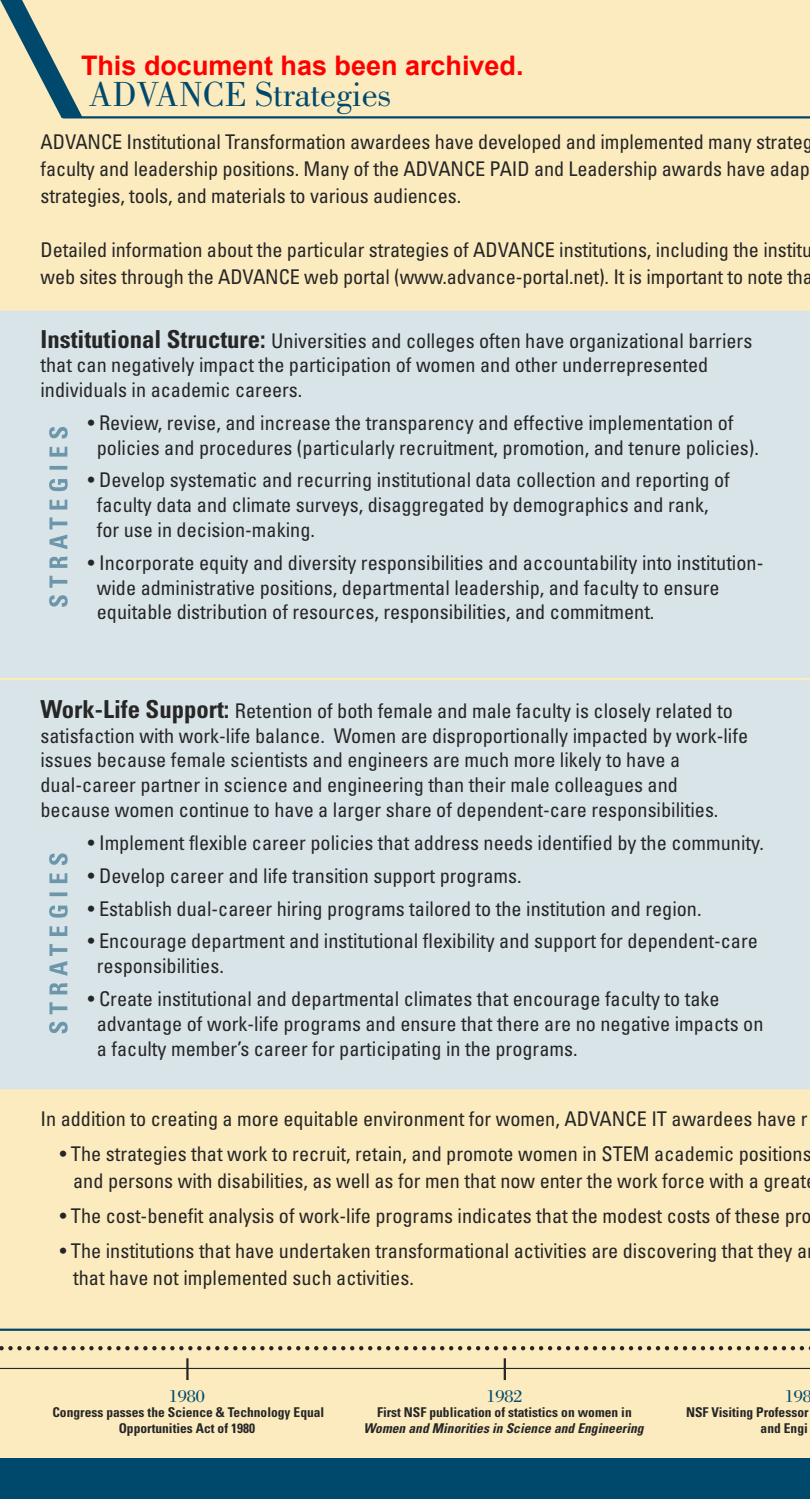
<style>
.page{position:relative;width:810px;height:1499px;background:#fff}
.page>*{position:absolute;margin:0;border:0;box-sizing:border-box;transform-origin:0 0}
.t1{font:36px "Bodoni";letter-spacing:-.005em;color:#00496c}
.t2{font:700 27px "Arial";color:#f00}
.t3{font:condensed 20.25px/24.8px "Univers";color:#272627}
.t4{font:18px "Bodoni";color:#00496c}
.t5{font:700 condensed 13.5px "Univers";color:#272627}
.t6{font:italic 700 condensed 13.5px "Univers";letter-spacing:.005em;color:#272627}
.s1{font-weight:700;font-size:24.75px}
</style>
<div class="page">
<div style="left:0;top:0;width:810px;height:1498px;background:#fbebbe"></div>
<div style="left:0;top:311px;width:810px;height:778px;background:#d9e4e9"></div>
<hr style="left:0;top:678px;width:810px;height:2px;background:#fbebbe">
<svg style="left:0;top:1346px;width:810px;height:4px"></svg>
<hr style="left:0;top:1367px;width:810px;height:2px;background:#272627">
<hr style="left:186px;top:1358px;width:3px;height:22px;background:#272627">
<hr style="left:504px;top:1358px;width:2px;height:22px;background:#272627">
<div style="left:0;top:1458px;width:810px;height:40px;background:#00496c"></div>
<hr style="left:63px;top:116px;width:747px;height:2px;background:#00496c">
<svg style="left:0;top:0;width:82px;height:118px"></svg>
<hr style="left:0;top:1328px;width:810px;height:2px;background:#00496c">
<svg style="left:49px;top:427px;width:19px;height:180px;background:#b3c9d3"></svg>
<svg style="left:49px;top:853px;width:19px;height:180px;background:#b3c9d3"></svg>
<h2 class="t2" style="left:81px;top:47px;width:444px">This document has been archived.</h2>
<h2 class="t1" style="left:89px;top:81px;width:304px">ADVANCE Strategies</h2>
<p class="t3" style="left:40px;top:130px;width:774px;line-height:27px">ADVANCE Institutional Transformation awardees have developed and implemented many strateg faculty and leadership positions. Many of the ADVANCE PAID and Leadership awards have adap strategies, tools, and materials to various audiences.</p>
<p class="t3" style="left:40px;top:238px;width:774px;line-height:27px">Detailed information about the particular strategies of ADVANCE institutions, including the institu web sites through the ADVANCE web portal (www.advance-portal.net). It is important to note tha</p>
<p class="t3" style="left:40px;top:329px;width:713px"><span class="s1">Institutional Structure:</span> Universities and colleges often have organizational barriers that can negatively impact the participation of women and other underrepresented individuals in academic careers.</p>
<p class="t3" style="left:97px;top:412px;width:664px;text-indent:-9px">• Review, revise, and increase the transparency and effective implementation of policies and procedures (particularly recruitment, promotion, and tenure policies).</p>
<p class="t3" style="left:97px;top:469px;width:634px;text-indent:-9px">• Develop systematic and recurring institutional data collection and reporting of faculty data and climate surveys, disaggregated by demographics and rank, for use in decision-making.</p>
<p class="t3" style="left:97px;top:552px;width:668px;text-indent:-9px">• Incorporate equity and diversity responsibilities and accountability into institution&shy;wide administrative positions, departmental leadership, and faculty to ensure equitable distribution of resources, responsibilities, and commitment.</p>
<p class="t3" style="left:40px;top:700px;width:709px"><span class="s1">Work-Life Support:</span> Retention of both female and male faculty is closely related to satisfaction with work-life balance. Women are disproportionally impacted by work-life issues because female scientists and engineers are much more likely to have a dual-career partner in science and engineering than their male colleagues and because women continue to have a larger share of dependent-care responsibilities.</p>
<p class="t3" style="left:88px;top:832px;width:678px">• Implement flexible career policies that address needs identified by the community.</p>
<p class="t3" style="left:88px;top:865px;width:435px">• Develop career and life transition support programs.</p>
<p class="t3" style="left:88px;top:897px;width:615px">• Establish dual-career hiring programs tailored to the institution and region.</p>
<p class="t3" style="left:97px;top:930px;width:663px;text-indent:-9px">• Encourage department and institutional flexibility and support for dependent-care responsibilities.</p>
<p class="t3" style="left:97px;top:988px;width:668px;text-indent:-9px">• Create institutional and departmental climates that encourage faculty to take advantage of work-life programs and ensure that there are no negative impacts on a faculty member’s career for participating in the programs.</p>
<p class="t3" style="left:40px;top:1108px;width:769px">In addition to creating a more equitable environment for women, ADVANCE IT awardees have r</p>
<p class="t3" style="left:60px;top:1142px;width:754px;line-height:27px;text-align:center">• The strategies that work to recruit, retain, and promote women in STEM academic positions and persons with disabilities, as well as for men that now enter the work force with a great</p>
<p class="t3" style="left:60px;top:1205px;width:754px">• The cost-benefit analysis of work-life programs indicates that the modest costs of these pro</p>
<p class="t3" style="left:73px;top:1239px;width:736px;line-height:27px;text-indent:-13px">• The institutions that have undertaken transformational activities are discovering that they a that have not implemented such activities.</p>
<p class="t4" style="left:169px;top:1389px;width:37px">1980</p>
<p class="t4" style="left:486px;top:1389px;width:37px">1982</p>
<p class="t4" style="left:785px;top:1389px;width:28px">198</p>
<p class="t5" style="left:52px;top:1407px;width:273px">Congress passes the Science &amp; Technology Equal</p>
<p class="t5" style="left:377px;top:1407px;width:256px">First NSF publication of statistics on women in</p>
<p class="t5" style="left:686px;top:1407px;width:124px">NSF Visiting Professor</p>
<p class="t5" style="left:119px;top:1423px;width:138px">Opportunities Act of 1980</p>
<p class="t6" style="left:364px;top:1423px;width:282px">Women and Minorities in Science and Engineering</p>
<p class="t5" style="left:761px;top:1423px;width:49px">and Engi</p>
</div>
